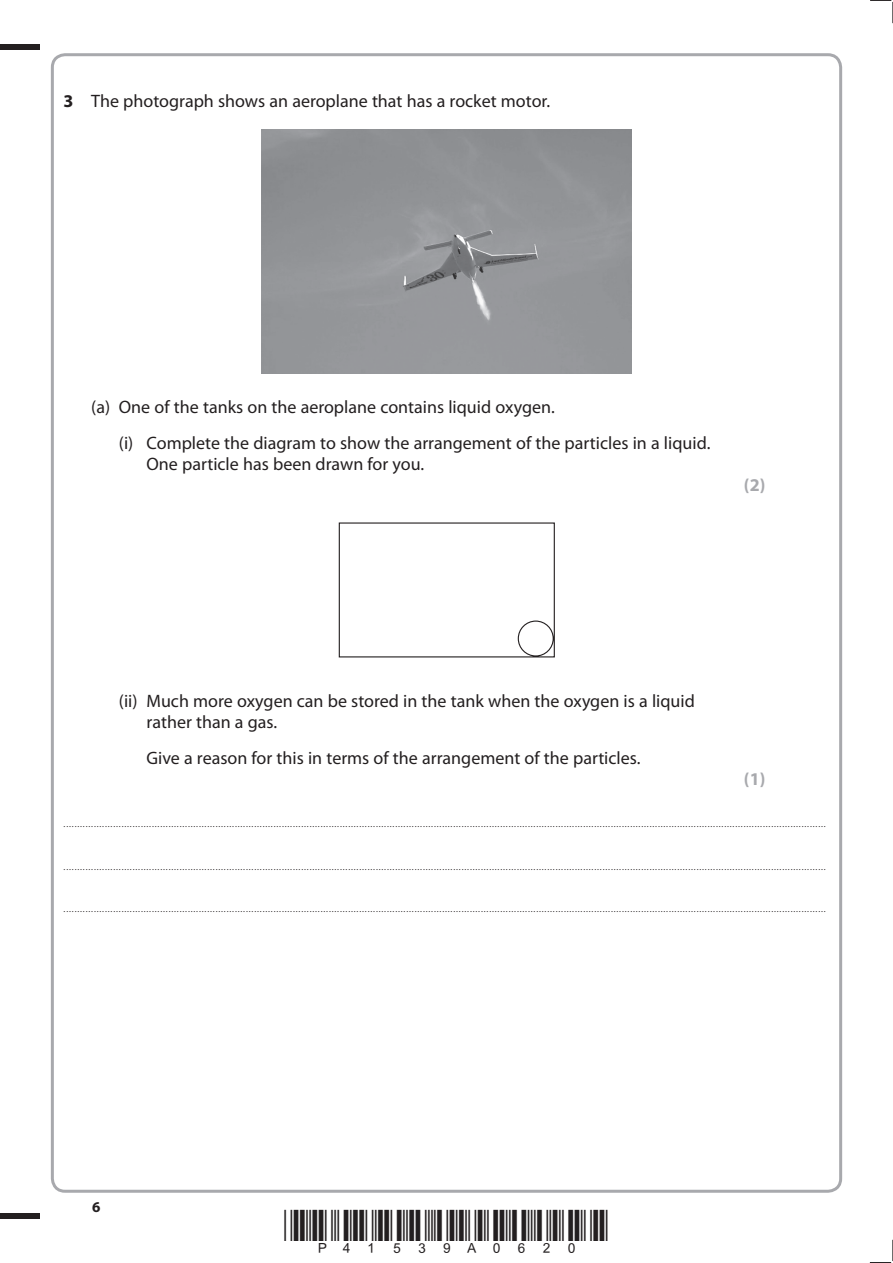
<style>
.page{position:relative;width:893px;height:1263px;background:#fff}
.page>*{position:absolute;margin:0;border:0;box-sizing:border-box;transform-origin:0 0}
.t1{font:18px/36px "Myriad Pro";color:#231f20}
.t2{font:700 18px "Myriad Pro";color:#a8a9ad}
.t3{font:700 15px "Myriad Pro";color:#231f20}
.t4{font:9px "Myriad Pro";color:#231f20}
.s1{font-weight:700}
</style>
<div class="page">
<div style="left:0;top:44px;width:40px;height:5px;background:#231f20"></div>
<div style="left:0;top:1214px;width:40px;height:5px;background:#231f20"></div>
<svg style="left:870px;top:0;width:23px;height:23px"></svg>
<svg style="left:869px;top:1240px;width:24px;height:23px"></svg>
<svg style="left:338px;top:522px;width:217px;height:136px"></svg>
<img style="left:261px;top:129px;width:370px;height:245px">
<h1 class="t1" style="left:64px;top:84px;width:488px"><span class="s1">3</span> The photograph shows an aeroplane that has a rocket motor.</h1>
<h1 class="t1" style="left:119px;top:390px;width:593px;text-indent:-28px">(a) One of the tanks on the aeroplane contains liquid oxygen.<br>(i) Complete the diagram to show the arrangement of the particles in a liquid.</h1>
<h1 class="t1" style="left:146px;top:447px;width:279px">One particle has been drawn for you.</h1>
<h1 class="t2" style="left:743px;top:478px;width:23px">(2)</h1>
<h1 class="t1" style="left:146px;top:692px;width:550px;line-height:21px;text-indent:-28px">(ii) Much more oxygen can be stored in the tank when the oxygen is a liquid rather than a gas.</h1>
<h1 class="t1" style="left:146px;top:741px;width:495px">Give a reason for this in terms of the arrangement of the particles.</h1>
<h1 class="t2" style="left:743px;top:772px;width:23px">(1)</h1>
<p class="t4" style="left:64px;top:821px;width:763px">....................................................................................................................................................................................................................................................................................</p>
<p class="t4" style="left:64px;top:863px;width:763px">....................................................................................................................................................................................................................................................................................</p>
<p class="t4" style="left:64px;top:905px;width:763px">....................................................................................................................................................................................................................................................................................</p>
<h2 class="t3" style="left:92px;top:1201px;width:10px">6</h2>
</div>
